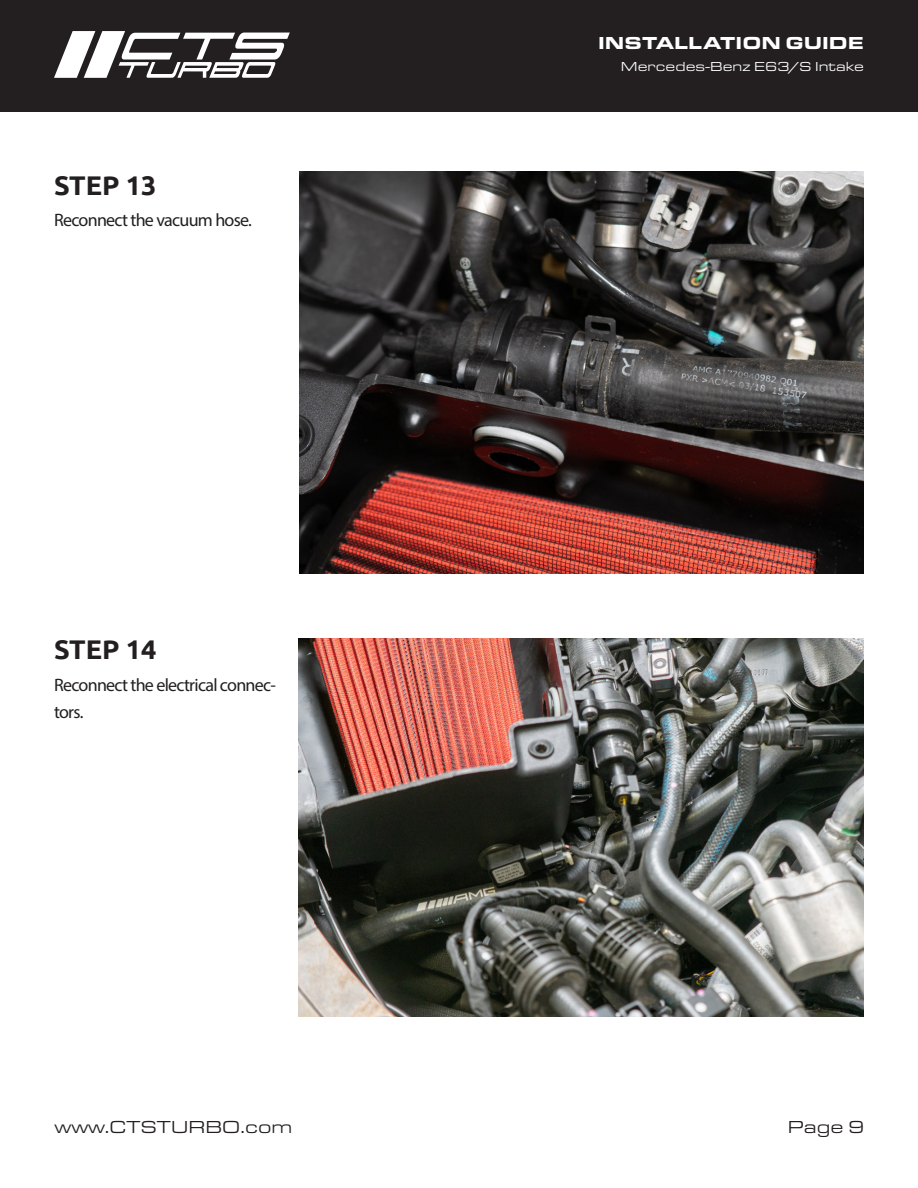
<style>
.page{position:relative;width:918px;height:1188px;background:#fff}
.page>*{position:absolute;margin:0;border:0;box-sizing:border-box;transform-origin:0 0}
.Ubuntu-Header{font:700 27px "Ubuntu";color:#231f20}
.Ubuntu-Text_Body{font:18px/27px "Myriad Pro";letter-spacing:-.04em;color:#231f20}
.t1{font:18px "Eurostile Ext";color:#231f20}
.t2{font:900 18px "Eurostile Ext";color:#fff}
.t3{font:13.5px "Eurostile Ext";color:#fff}
</style>
<div class="page">
<div style="left:1px;top:0;width:917px;height:112px;background:#231f20"></div>
<svg style="left:54px;top:31px;width:236px;height:47px"></svg>
<img style="left:298px;top:639px;width:566px;height:377px">
<img style="left:300px;top:172px;width:564px;height:402px">
<p class="t2" style="left:598px;top:29px;width:267px">INSTALLATION GUIDE</p>
<p class="Ubuntu-Header" style="left:54px;top:169px;width:104px">STEP 13</p>
<p class="Ubuntu-Text_Body" style="left:54px;top:207px;width:199px">Reconnect the vacuum hose.</p>
<p class="Ubuntu-Header" style="left:54px;top:633px;width:104px">STEP 14</p>
<p class="Ubuntu-Text_Body" style="left:54px;top:671px;width:224px">Reconnect the electrical connec&shy;tors.</p>
<p class="t3" style="left:621px;top:58px;width:245px">Mercedes-Benz E63/S Intake</p>
<p class="t1" style="left:54px;top:1115px;width:240px">www.CTSTURBO.com</p>
<p class="t1" style="left:788px;top:1115px;width:78px">Page 9</p>
</div>
